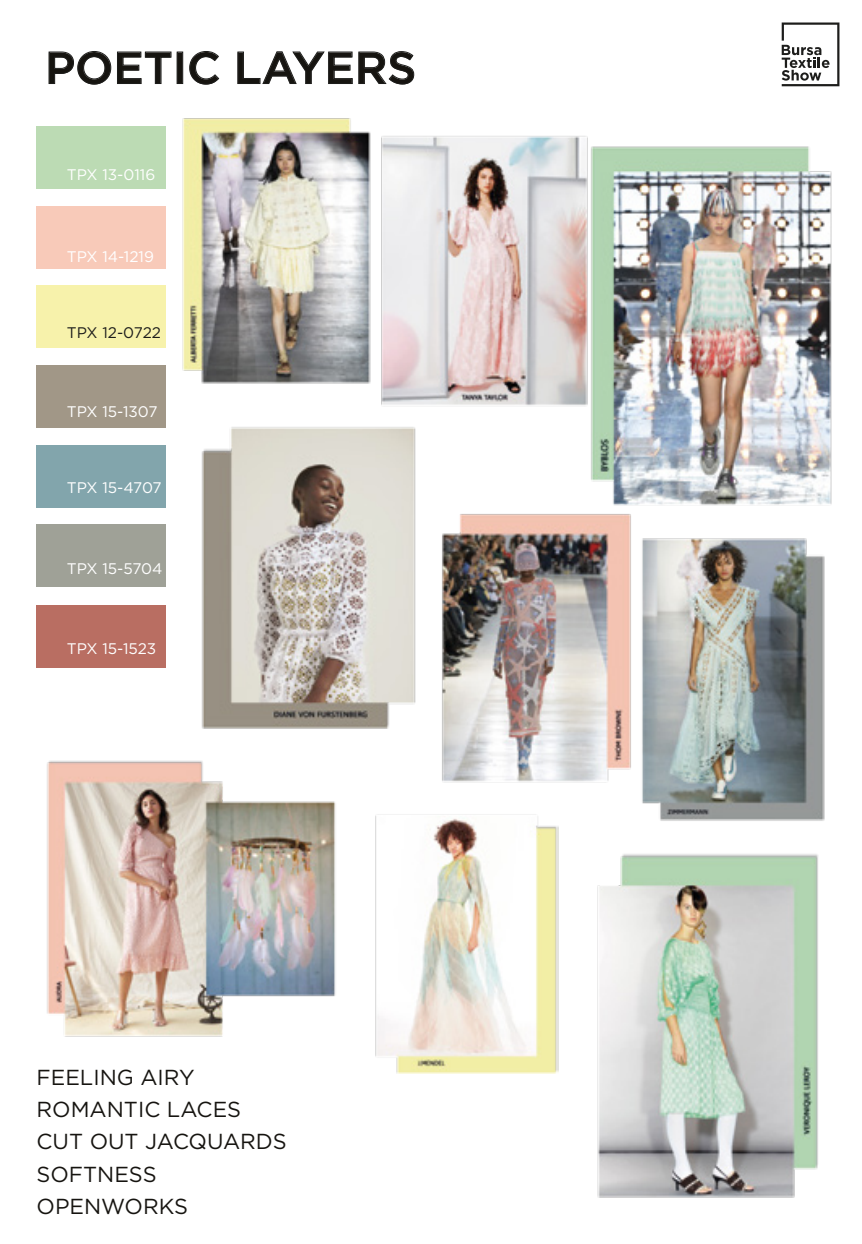
<style>
.page{position:relative;width:862px;height:1244px;background:#fff}
.page>*{position:absolute;margin:0;border:0;box-sizing:border-box;transform-origin:0 0}
.t1{font:500 45px "Gotham";color:#161410}
.t2{font:21.6px/32.4px "Gotham";color:#161410}
.t3{font:15.3px "Gotham";color:#fff}
.t4{font:15.3px "Gotham";letter-spacing:-.005em;color:#1d1d1b}
.t5{font:15.3px "Gotham";letter-spacing:-.025em;color:#fff}
</style>
<div class="page">
<img style="left:36px;top:65px;width:535px;height:341px">
<svg style="left:48px;top:51px;width:63px;height:34px"></svg>
<svg style="left:117px;top:51px;width:54px;height:33px"></svg>
<div style="left:177px;top:52px;width:6px;height:32px;border:1px solid #1d1d1b"></div>
<svg style="left:189px;top:51px;width:30px;height:34px"></svg>
<svg style="left:237px;top:51px;width:115px;height:33px"></svg>
<svg style="left:358px;top:51px;width:56px;height:34px"></svg>
<div style="left:36px;top:126px;width:130px;height:63px;background:#bcdbb4"></div>
<div style="left:36px;top:206px;width:130px;height:62px;background:#f8cab9"></div>
<div style="left:36px;top:286px;width:130px;height:62px;background:#f7f2ab"></div>
<div style="left:36px;top:365px;width:130px;height:63px;background:#a19787"></div>
<div style="left:36px;top:445px;width:130px;height:62px;background:#82a5ac"></div>
<div style="left:36px;top:525px;width:130px;height:62px;background:#9fa197"></div>
<div style="left:36px;top:606px;width:130px;height:62px;background:#b96e62"></div>
<img style="left:642px;top:538px;width:183px;height:283px">
<img style="left:571px;top:136px;width:261px;height:370px">
<img style="left:47px;top:760px;width:289px;height:277px">
<img style="left:375px;top:814px;width:183px;height:259px">
<img style="left:194px;top:403px;width:241px;height:326px">
<img style="left:597px;top:854px;width:221px;height:344px">
<img style="left:431px;top:508px;width:200px;height:275px">
<svg style="left:781px;top:22px;width:58px;height:64px"></svg>
<h1 class="t1" style="left:45px;top:38px;width:372px">POETIC LAYERS</h1>
<p class="t3" style="left:67px;top:165px;width:90px">TPX 13-0116</p>
<p class="t3" style="left:67px;top:247px;width:89px">TPX 14-1219</p>
<p class="t4" style="left:67px;top:323px;width:96px">TPX 12-0722</p>
<p class="t3" style="left:67px;top:402px;width:92px">TPX 15-1307</p>
<p class="t5" style="left:67px;top:478px;width:96px">TPX 15-4707</p>
<p class="t3" style="left:67px;top:559px;width:97px">TPX 15-5704</p>
<p class="t3" style="left:67px;top:638px;width:91px">TPX 15-1523</p>
<p class="t2" style="left:36px;top:1060px;width:251px">FEELING AIRY<br>ROMANTIC LACES<br>CUT OUT JACQUARDS<br>SOFTNESS<br>OPENWORKS</p>
</div>
